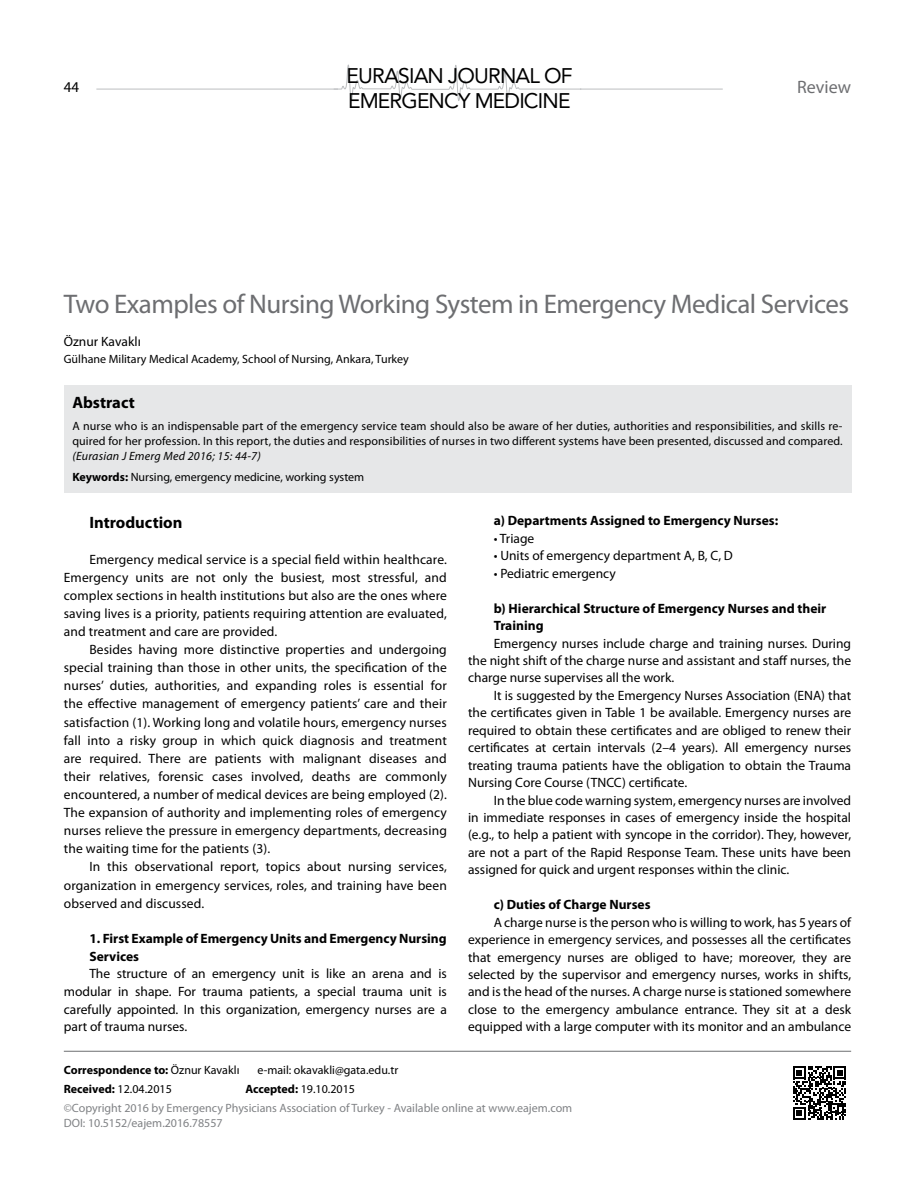
<style>
.page{position:relative;width:915px;height:1191px;background:#fff}
.page>*{position:absolute;margin:0;border:0;box-sizing:border-box;transform-origin:0 0}
.t1{font:27px "Myriad Pro";letter-spacing:-.02em;color:#6d6e71}
.t2{font:21px/24.3px "Avenir LT Std";letter-spacing:-.04em;color:#000}
.t3{font:18px "Myriad Pro";color:#6d6e71}
.t4{font:700 16.5px "Myriad Pro";color:#000}
.t5{font:15px "Myriad Pro";color:#000}
.t6{font:13.5px/18.1px "Myriad Pro";color:#000;text-align:justify}
.t7{font:700 13.5px/17.7px "Myriad Pro";color:#000}
.t8{font:12px/15px "Myriad Pro";letter-spacing:.01em;color:#000}
.t9{font:12px/19.2px "Myriad Pro";color:#808285}
.t10{font:700 12px "Myriad Pro";color:#000}
.s1{font-style:italic}
.s2{font-weight:700}
.s3{font-weight:400}
.s4{font-weight:700;color:#000}
.s5{color:#000}
</style>
<div class="page">
<div style="left:64px;top:385px;width:786px;height:108px;background:#e6e7e8"></div>
<hr style="left:64px;top:1050px;width:786px;height:1px;background:#6d6e71">
<svg style="left:793px;top:1066px;width:52px;height:53px"></svg>
<hr style="left:96px;top:89px;width:626px;height:1px;background:#bcbec0">
<svg style="left:333px;top:64px;width:248px;height:37px"></svg>
<h2 class="t2" style="left:346px;top:64px;width:227px">EURASIAN JOURNAL OF<br>EMERGENCY MEDICINE</h2>
<p class="t5" style="left:64px;top:78px;width:17px">44</p>
<h3 class="t3" style="left:796px;top:76px;width:55px">Review</h3>
<h1 class="t1" style="left:64px;top:287px;width:786px">Two Examples of Nursing Working System in Emergency Medical Services</h1>
<p class="t6" style="left:64px;top:332px;width:79px">Öznur Kavaklı</p>
<p class="t8" style="left:64px;top:351px;width:346px">Gülhane Military Medical Academy, School of Nursing, Ankara, Turkey</p>
<p class="t4" style="left:72px;top:392px;width:64px">Abstract</p>
<p class="t8" style="left:72px;top:418px;width:771px">A nurse who is an indispensable part of the emergency service team should also be aware of her duties, authorities and responsibilities, and skills re&shy;quired for her profession. In this report, the duties and responsibilities of nurses in two different systems have been presented, discussed and compared.</p>
<p class="t8" style="left:72px;top:445px;width:293px;line-height:21.5px"><span class="s1">(Eurasian J Emerg Med 2016; 15: 44-7)<br></span><span class="s2">Keywords:</span> Nursing, emergency medicine, working system</p>
<p class="t4" style="left:89px;top:511px;width:95px">Introduction</p>
<p class="t6" style="left:64px;top:550px;width:384px;text-indent:26px">Emergency medical service is a special field within healthcare.<br>Emergency units are not only the busiest, most stressful, and complex sections in health institutions but also are the ones where saving lives is a priority, patients requiring attention are evaluated, and treatment and care are provided.</p>
<p class="t6" style="left:64px;top:640px;width:384px;text-indent:26px">Besides having more distinctive properties and undergoing special training than those in other units, the specification of the nurses’ duties, authorities, and expanding roles is essential for the effective management of emergency patients’ care and their satisfaction (1). Working long and volatile hours, emergency nurses fall into a risky group in which quick diagnosis and treatment are required. There are patients with malignant diseases and their relatives, forensic cases involved, deaths are commonly encountered, a number of medical devices are being employed (2).<br>The expansion of authority and implementing roles of emergency nurses relieve the pressure in emergency departments, decreasing the waiting time for the patients (3).</p>
<p class="t6" style="left:64px;top:857px;width:384px;text-indent:26px">In this observational report, topics about nursing services, organization in emergency services, roles, and training have been observed and discussed.</p>
<p class="t7" style="left:89px;top:929px;width:359px">1. First Example of Emergency Units and Emergency Nursing<br>Services</p>
<p class="t6" style="left:64px;top:964px;width:384px;line-height:17.7px;text-indent:26px">The structure of an emergency unit is like an arena and is modular in shape. For trauma patients, a special trauma unit is carefully appointed. In this organization, emergency nurses are a part of trauma nurses.</p>
<p class="t7" style="left:493px;top:511px;width:286px">a) Departments Assigned to Emergency Nurses:</p>
<p class="t6" style="left:493px;top:529px;width:42px">• Triage</p>
<p class="t6" style="left:493px;top:546px;width:241px">• Units of emergency department A, B, C, D</p>
<p class="t6" style="left:493px;top:564px;width:124px">• Pediatric emergency</p>
<p class="t7" style="left:493px;top:599px;width:334px">b) Hierarchical Structure of Emergency Nurses and their<br>Training</p>
<p class="t6" style="left:468px;top:634px;width:384px;line-height:17.4px;text-indent:26px">Emergency nurses include charge and training nurses. During the night shift of the charge nurse and assistant and staff nurses, the charge nurse supervises all the work.</p>
<p class="t6" style="left:468px;top:686px;width:384px;line-height:17.4px;text-indent:26px">It is suggested by the Emergency Nurses Association (ENA) that the certificates given in Table 1 be available. Emergency nurses are required to obtain these certificates and are obliged to renew their certificates at certain intervals (2–4 years). All emergency nurses treating trauma patients have the obligation to obtain the Trauma Nursing Core Course (TNCC) certificate.</p>
<p class="t6" style="left:468px;top:791px;width:384px;line-height:17.4px;text-indent:26px">In the blue code warning system, emergency nurses are involved in immediate responses in cases of emergency inside the hospital (e.g., to help a patient with syncope in the corridor). They, however, are not a part of the Rapid Response Team. These units have been assigned for quick and urgent responses within the clinic.</p>
<p class="t7" style="left:493px;top:895px;width:158px">c) Duties of Charge Nurses</p>
<p class="t6" style="left:468px;top:913px;width:384px;line-height:17.4px;text-indent:26px">A charge nurse is the person who is willing to work, has 5 years of experience in emergency services, and possesses all the certificates that emergency nurses are obliged to have; moreover, they are selected by the supervisor and emergency nurses, works in shifts, and is the head of the nurses. A charge nurse is stationed somewhere close to the emergency ambulance entrance. They sit at a desk equipped with a large computer with its monitor and an ambulance</p>
<p class="t10" style="left:64px;top:1061px;width:177px">Correspondence to: <span class="s3">Öznur Kavaklı</span></p>
<p class="t8" style="left:257px;top:1062px;width:142px">e-mail: okavakli@gata.edu.tr</p>
<p class="t8" style="left:64px;top:1081px;width:109px"><span class="s2">Received:</span> 12.04.2015</p>
<p class="t9" style="left:64px;top:1079px;width:510px;text-indent:182px"><span class="s4">Accepted:</span> <span class="s5">19.10.2015<br></span>©Copyright 2016 by Emergency Physicians Association of Turkey - Available online at www.eajem.com</p>
<p class="t9" style="left:64px;top:1113px;width:160px">DOI: 10.5152/eajem.2016.78557</p>
</div>
